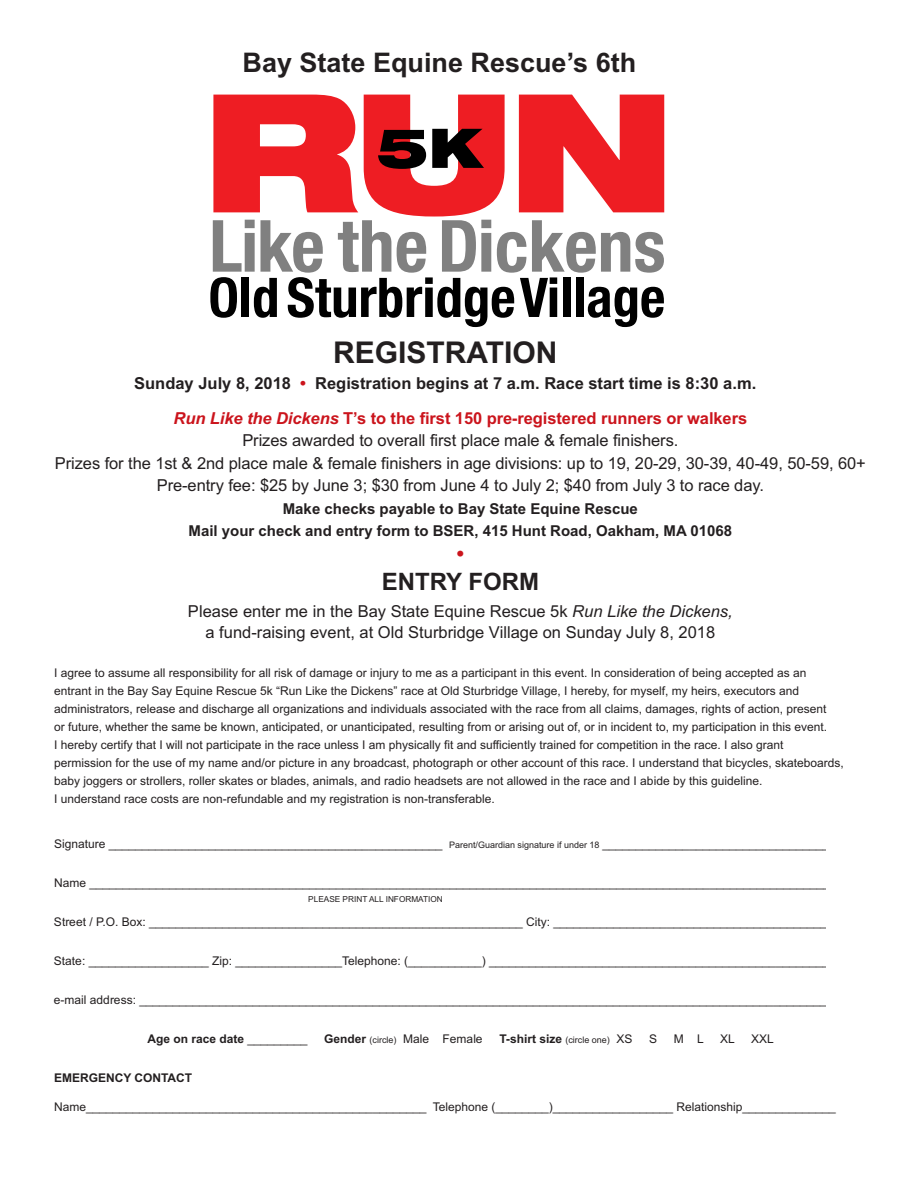
<style>
.page{position:relative;width:918px;height:1188px;background:#fff}
.page>*{position:absolute;margin:0;border:0;box-sizing:border-box;transform-origin:0 0}
.t1{font:700 30px "Arial";color:#231f20}
.t2{font:700 27px "Arial";color:#231f20}
.t3{font:700 24px "Arial";color:#231f20}
.t4{font:24px "Arial";color:#cb141c}
.t5{font:16.5px/22.5px "Arial";letter-spacing:-.005em;color:#231f20;text-align:center}
.t6{font:700 16.5px/35.1px "Arial";color:#231f20}
.t7{font:700 15px/22.5px "Arial";color:#231f20;text-align:center}
.t8{font:12px/18px "Arial";color:#231f20}
.t9{font:700 12px "Arial";color:#231f20}
.t10{font:8.25px "Arial";color:#231f20}
.s1{color:#cb141c}
.s2{font-style:italic;color:#cb141c}
.s3{font-style:italic}
.s4{font-size:9px}
.s5{font-weight:400}
.s6{font-weight:700}
.s7{font-weight:400;font-size:9px}
</style>
<div class="page">
<svg style="left:210px;top:95px;width:454px;height:232px"></svg>
<h2 class="t2" style="left:243px;top:47px;width:395px">Bay State Equine Rescue’s 6th</h2>
<h1 class="t1" style="left:333px;top:335px;width:226px">REGISTRATION</h1>
<h3 class="t6" style="left:174px;top:365px;width:584px;text-indent:-39px">Sunday July 8, 2018 <span class="s1">•</span> Registration begins at 7 a.m. Race start time is 8:30 a.m.<br><span class="s2">Run Like the Dickens</span> <span class="s1">T’s to the first 150 pre-registered runners or walkers</span></h3>
<p class="t5" style="left:55px;top:429px;width:813px">Prizes awarded to overall first place male &amp; female finishers.<br>Prizes for the 1st &amp; 2nd place male &amp; female finishers in age divisions: up to 19, 20-29, 30-39, 40-49, 50-59, 60+<br>Pre-entry fee: $25 by June 3; $30 from June 4 to July 2; $40 from July 3 to race day.</p>
<p class="t7" style="left:189px;top:497px;width:545px">Make checks payable to Bay State Equine Rescue<br>Mail your check and entry form to BSER, 415 Hunt Road, Oakham, MA 01068</p>
<h3 class="t4" style="left:456px;top:539px;width:10px">•</h3>
<h3 class="t3" style="left:382px;top:568px;width:159px">ENTRY FORM</h3>
<h3 class="t5" style="left:188px;top:601px;width:546px;line-height:21px">Please enter me in the Bay State Equine Rescue 5k <span class="s3">Run Like the Dickens, </span>a fund-raising event, at Old Sturbridge Village on Sunday July 8, 2018</h3>
<p class="t8" style="left:54px;top:664px;width:791px">I agree to assume all responsibility for all risk of damage or injury to me as a participant in this event. In consideration of being accepted as an entrant in the Bay Say Equine Rescue 5k “Run Like the Dickens” race at Old Sturbridge Village, I hereby, for myself, my heirs, executors and administrators, release and discharge all organizations and individuals associated with the race from all claims, damages, rights of action, present<br>or future, whether the same be known, anticipated, or unanticipated, resulting from or arising out of, or in incident to, my participation in this event.<br>I hereby certify that I will not participate in the race unless I am physically fit and sufficiently trained for competition in the race. I also grant permission for the use of my name and/or picture in any broadcast, photograph or other account of this race. I understand that bicycles, skateboards, baby joggers or strollers, roller skates or blades, animals, and radio headsets are not allowed in the race and I abide by this guideline.<br>I understand race costs are non-refundable and my registration is non-transferable.</p>
<p class="t8" style="left:54px;top:835px;width:784px">Signature __________________________________________________ <span class="s4">Parent/Guardian signature if under 18</span> ___________________________________</p>
<p class="t8" style="left:54px;top:874px;width:784px">Name ________________________________________________________________________________________________________________</p>
<p class="t8" style="left:54px;top:913px;width:775px">Street / P.O. Box: ________________________________________________________ City: _________________________________________</p>
<p class="t8" style="left:54px;top:952px;width:777px">State: __________________ Zip: ________________Telephone: (___________) ___________________________________________________</p>
<p class="t8" style="left:54px;top:991px;width:781px">e-mail address: ________________________________________________________________________________________________________</p>
<p class="t9" style="left:148px;top:1032px;width:162px">Age on race date <span class="s5">_________</span></p>
<p class="t8" style="left:324px;top:1030px;width:160px"><span class="s6">Gender</span> <span class="s4">(circle)</span> Male Female</p>
<p class="t9" style="left:499px;top:1032px;width:135px">T-shirt size <span class="s7">(circle one)</span> <span class="s5">XS</span></p>
<p class="t8" style="left:649px;top:1030px;width:10px">S</p>
<p class="t8" style="left:674px;top:1030px;width:32px">M L</p>
<p class="t8" style="left:720px;top:1030px;width:16px">XL</p>
<p class="t8" style="left:751px;top:1030px;width:24px">XXL</p>
<p class="t9" style="left:54px;top:1071px;width:140px">EMERGENCY CONTACT</p>
<p class="t8" style="left:54px;top:1098px;width:783px">Name___________________________________________________ Telephone (________)__________________ Relationship______________</p>
<p class="t10" style="left:308px;top:895px;width:136px">PLEASE PRINT ALL INFORMATION</p>
</div>
